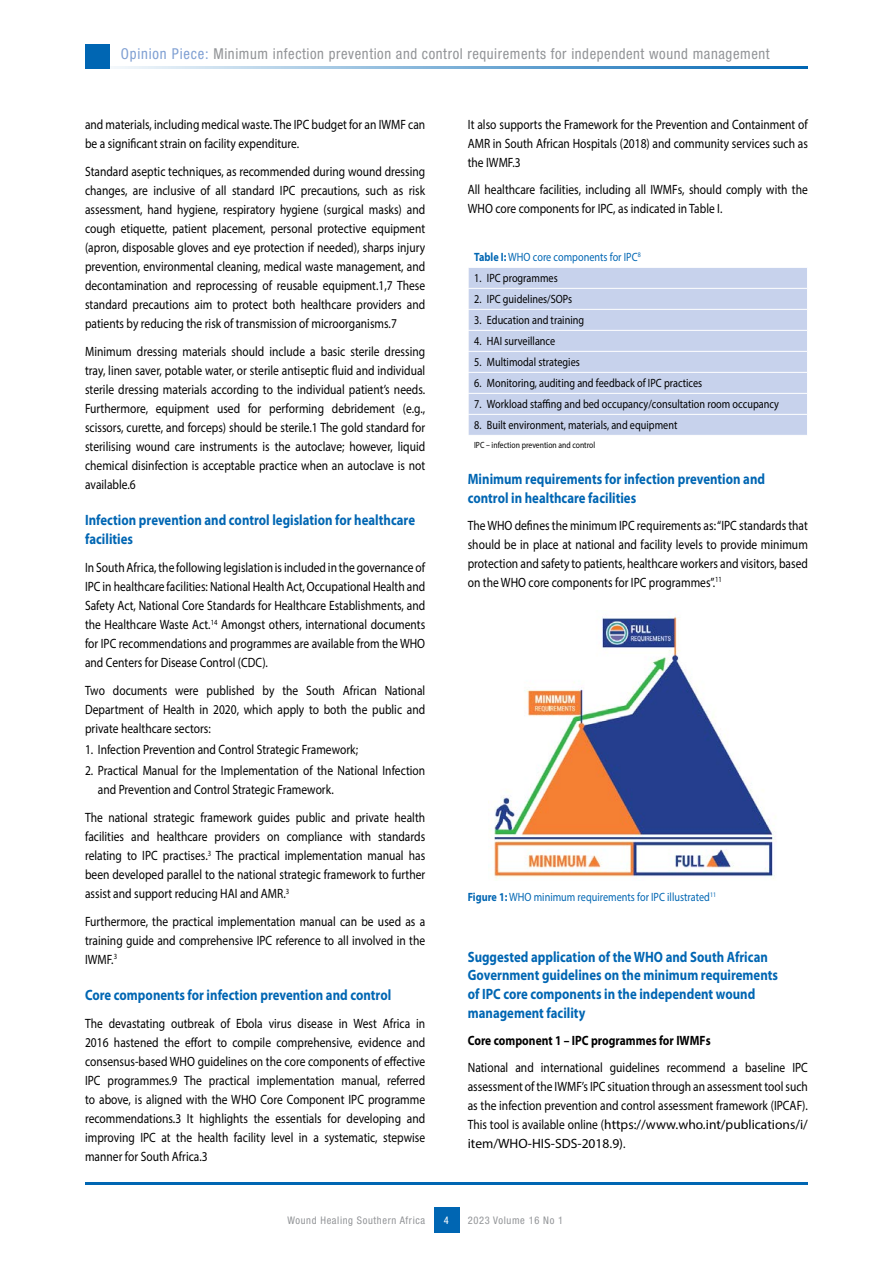
<style>
.page{position:relative;width:893px;height:1263px;background:#fff}
.page>*{position:absolute;margin:0;border:0;box-sizing:border-box;transform-origin:0 0}
.t1{font:700 15px/18.8px "Myriad Pro";color:#0066b3;scale:.85 1}
.t2{font:condensed 15px "Helvetica Neue LT Std";letter-spacing:.04em;color:#939598}
.t3{font:13.5px/19px "Myriad Pro";color:#000;text-align:justify;scale:.85 1}
.t4{font:700 13.5px "Myriad Pro";color:#000;scale:.85 1}
.t5{font:12px "Myriad Pro";color:#000;scale:.85 1}
.t6{font:12px "Myriad Pro";color:#0066b3;scale:.85 1}
.t7{font:condensed 10.5px "Helvetica Neue LT Std";letter-spacing:.06em;color:#939598}
.t8{font:condensed 10.5px "Helvetica Neue LT Std";color:#fff}
.t9{font:9px "Myriad Pro";color:#000;scale:.85 1}
.s1{color:#80a0d3}
.s2{font-weight:700}
</style>
<div class="page">
<div style="left:434px;top:1208px;width:25px;height:25px;background:#0066b3"></div>
<hr style="left:85px;top:1182px;width:723px;height:2px;background:#0066b3">
<hr style="left:85px;top:66px;width:723px;height:2px;background:#0066b3">
<div style="left:85px;top:44px;width:24px;height:24px;background:#0066b3"></div>
<div style="left:469px;top:268px;width:338px;height:167px;background:#c7d2ec"></div>
<hr style="left:468px;top:288px;width:340px;height:1px;background:#fff">
<hr style="left:468px;top:309px;width:340px;height:1px;background:#fff">
<hr style="left:468px;top:330px;width:340px;height:1px;background:#fff">
<hr style="left:468px;top:351px;width:340px;height:1px;background:#fff">
<hr style="left:468px;top:372px;width:340px;height:1px;background:#fff">
<hr style="left:468px;top:393px;width:340px;height:1px;background:#fff">
<hr style="left:468px;top:414px;width:340px;height:1px;background:#fff">
<svg style="left:468px;top:268px;width:1px;height:167px"></svg>
<img style="left:490px;top:616px;width:286px;height:264px">
<p class="t2" style="left:121px;top:45px;width:650px"><span class="s1">Opinion Piece:</span> Minimum infection prevention and control requirements for independent wound management</p>
<p class="t3" style="left:85px;top:115px;width:402px">and materials, including medical waste. The IPC budget for an IWMF can be a significant strain on facility expenditure.</p>
<p class="t3" style="left:85px;top:162px;width:402px">Standard aseptic techniques, as recommended during wound dressing changes, are inclusive of all standard IPC precautions, such as risk assessment, hand hygiene, respiratory hygiene (surgical masks) and cough etiquette, patient placement, personal protective equipment (apron, disposable gloves and eye protection if needed), sharps injury prevention, environmental cleaning, medical waste management, and decontamination and reprocessing of reusable equipment.1,7 These standard precautions aim to protect both healthcare providers and patients by reducing the risk of transmission of microorganisms.7</p>
<p class="t3" style="left:85px;top:342px;width:402px">Minimum dressing materials should include a basic sterile dressing tray, linen saver, potable water, or sterile antiseptic fluid and individual sterile dressing materials according to the individual patient’s needs.<br>Furthermore, equipment used for performing debridement (e.g., scissors, curette, and forceps) should be sterile.1 The gold standard for sterilising wound care instruments is the autoclave; however, liquid chemical disinfection is acceptable practice when an autoclave is not available.6</p>
<p class="t1" style="left:85px;top:510px;width:390px">Infection prevention and control legislation for healthcare facilities</p>
<p class="t3" style="left:85px;top:558px;width:402px">In South Africa, the following legislation is included in the governance of IPC in healthcare facilities: National Health Act, Occupational Health and Safety Act, National Core Standards for Healthcare Establishments, and the Healthcare Waste Act.<sup>14</sup> Amongst others, international documents for IPC recommendations and programmes are available from the WHO and Centers for Disease Control (CDC).</p>
<p class="t3" style="left:85px;top:681px;width:402px">Two documents were published by the South African National Department of Health in 2020, which apply to both the public and private healthcare sectors:</p>
<p class="t3" style="left:85px;top:740px;width:323px">1. Infection Prevention and Control Strategic Framework;</p>
<p class="t3" style="left:98px;top:761px;width:387px;text-indent:-13px">2. Practical Manual for the Implementation of the National Infection and Prevention and Control Strategic Framework.</p>
<p class="t3" style="left:85px;top:808px;width:402px">The national strategic framework guides public and private health facilities and healthcare providers on compliance with standards relating to IPC practises.<sup>3</sup> The practical implementation manual has been developed parallel to the national strategic framework to further assist and support reducing HAI and AMR.<sup>3</sup></p>
<p class="t3" style="left:85px;top:911px;width:402px">Furthermore, the practical implementation manual can be used as a training guide and comprehensive IPC reference to all involved in the IWMF.<sup>3</sup></p>
<p class="t1" style="left:85px;top:985px;width:362px">Core components for infection prevention and control</p>
<p class="t3" style="left:85px;top:1013px;width:402px">The devastating outbreak of Ebola virus disease in West Africa in 2016 hastened the effort to compile comprehensive, evidence and consensus-based WHO guidelines on the core components of effective IPC programmes.9 The practical implementation manual, referred to above, is aligned with the WHO Core Component IPC programme recommendations.3 It highlights the essentials for developing and improving IPC at the health facility level in a systematic, stepwise manner for South Africa.3</p>
<p class="t3" style="left:468px;top:115px;width:402px">It also supports the Framework for the Prevention and Containment of AMR in South African Hospitals (2018) and community services such as the IWMF.3</p>
<p class="t3" style="left:468px;top:180px;width:402px">All healthcare facilities, including all IWMFs, should comply with the<br>WHO core components for IPC, as indicated in Table I.</p>
<p class="t6" style="left:474px;top:250px;width:197px"><span class="s2">Table I:</span> WHO core components for IPC<sup>8</sup></p>
<p class="t5" style="left:474px;top:271px;width:100px">1. IPC programmes</p>
<p class="t5" style="left:474px;top:292px;width:117px">2. IPC guidelines/SOPs</p>
<p class="t5" style="left:474px;top:313px;width:131px">3. Education and training</p>
<p class="t5" style="left:474px;top:334px;width:97px">4. HAI surveillance</p>
<p class="t5" style="left:474px;top:355px;width:126px">5. Multimodal strategies</p>
<p class="t5" style="left:474px;top:376px;width:270px">6. Monitoring, auditing and feedback of IPC practices</p>
<p class="t5" style="left:474px;top:397px;width:360px">7. Workload staffing and bed occupancy/consultation room occupancy</p>
<p class="t5" style="left:474px;top:418px;width:241px">8. Built environment, materials, and equipment</p>
<p class="t9" style="left:474px;top:439px;width:144px">IPC – infection prevention and control</p>
<p class="t1" style="left:468px;top:469px;width:351px">Minimum requirements for infection prevention and control in healthcare facilities</p>
<p class="t3" style="left:468px;top:516px;width:402px">The WHO defines the minimum IPC requirements as: “IPC standards that should be in place at national and facility levels to provide minimum protection and safety to patients, healthcare workers and visitors, based on the WHO core components for IPC programmes”.<sup>11</sup></p>
<p class="t6" style="left:468px;top:890px;width:294px"><span class="s2">Figure 1:</span> WHO minimum requirements for IPC illustrated<sup>11</sup></p>
<p class="t1" style="left:468px;top:947px;width:366px">Suggested application of the WHO and South African Government guidelines on the minimum requirements of IPC core components in the independent wound management facility</p>
<p class="t4" style="left:468px;top:1032px;width:287px">Core component 1 – IPC programmes for IWMFs</p>
<p class="t3" style="left:468px;top:1058px;width:402px">National and international guidelines recommend a baseline IPC assessment of the IWMF’s IPC situation through an assessment tool such as the infection prevention and control assessment framework (IPCAF).<br>This tool is available online (https://www.who.int/publications/i/ item/WHO-HIS-SDS-2018.9).</p>
<p class="t7" style="left:287px;top:1214px;width:139px">Wound Healing Southern Africa</p>
<p class="t7" style="left:468px;top:1214px;width:97px">2023 Volume 16 No 1</p>
<p class="t8" style="left:444px;top:1214px;width:7px">4</p>
</div>
